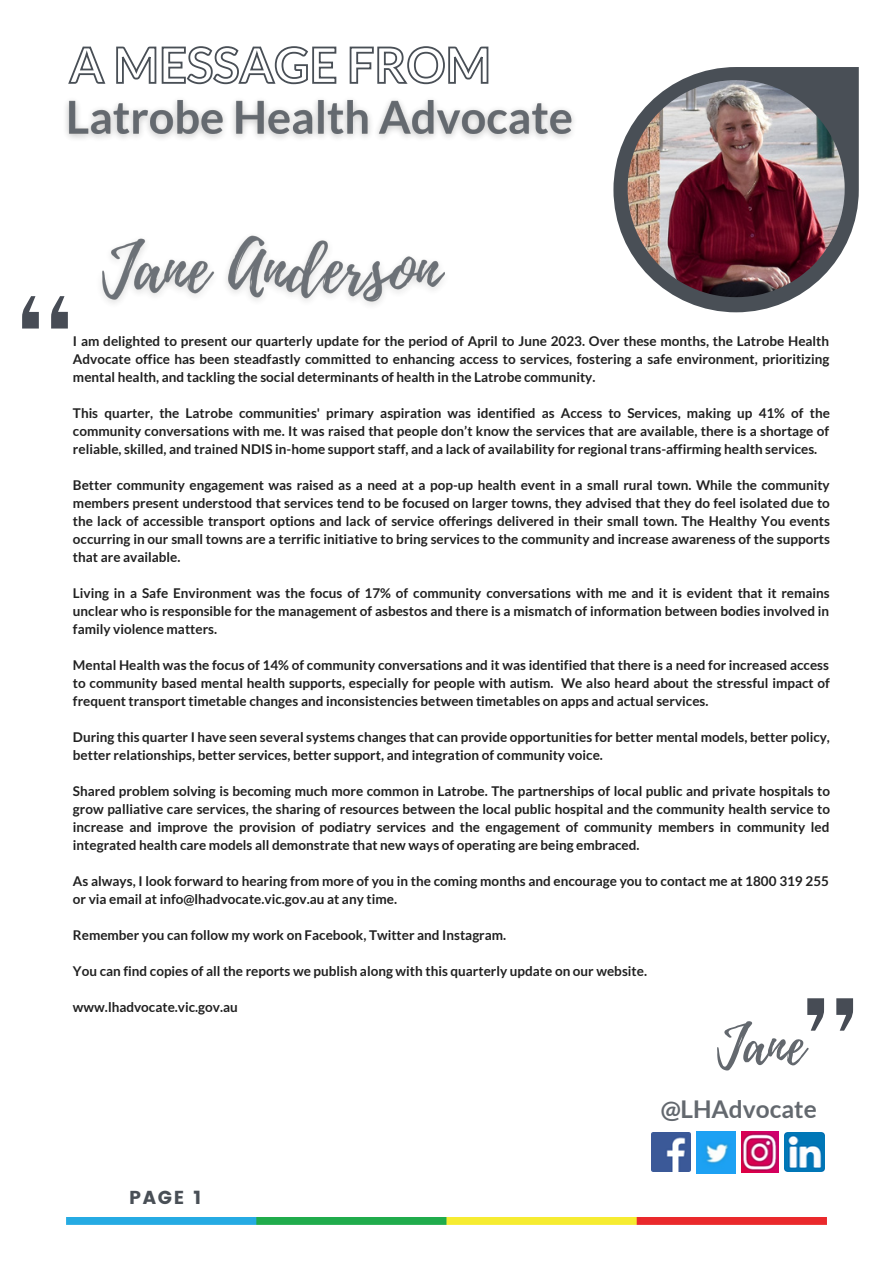
<style>
.page{position:relative;width:893px;height:1264px;background:#fff}
.page>*{position:absolute;margin:0;border:0;box-sizing:border-box;transform-origin:0 0}
.t1{font:56.25px "Playlist Script";color:#494f56}
.t2{font:700 24.45px "Lato";color:#494f56}
.t3{font:18.75px "Poppins";color:#494f56}
.t4{font:700 13.5px/18px "Lato";color:#000;text-align:justify}
</style>
<div class="page">
<img style="left:66px;top:1217px;width:760px;height:7px">
<svg style="left:51px;top:307px;width:17px;height:21px"></svg>
<svg style="left:22px;top:296px;width:17px;height:32px"></svg>
<svg style="left:807px;top:998px;width:17px;height:32px"></svg>
<svg style="left:836px;top:998px;width:17px;height:32px"></svg>
<img style="left:784px;top:1132px;width:40px;height:39px">
<img style="left:741px;top:1131px;width:37px;height:41px">
<img style="left:651px;top:1132px;width:39px;height:39px">
<img style="left:696px;top:1131px;width:39px;height:42px">
<svg style="left:613px;top:67px;width:245px;height:245px"></svg>
<img style="left:627px;top:80px;width:217px;height:217px">
<svg style="left:69px;top:46px;width:420px;height:34px"></svg>
<img style="left:54px;top:80px;width:520px;height:244px">
<img style="left:88px;top:209px;width:369px;height:115px">
<p class="t4" style="left:73px;top:332px;width:758px">I am delighted to present our quarterly update for the period of April to June 2023. Over these months, the Latrobe Health Advocate office has been steadfastly committed to enhancing access to services, fostering a safe environment, prioritizing mental health, and tackling the social determinants of health in the Latrobe community.</p>
<p class="t4" style="left:73px;top:404px;width:758px">This quarter, the Latrobe communities' primary aspiration was identified as Access to Services, making up 41% of the community conversations with me. It was raised that people don’t know the services that are available, there is a shortage of reliable, skilled, and trained NDIS in-home support staff, and a lack of availability for regional trans-affirming health services.</p>
<p class="t4" style="left:73px;top:475px;width:758px">Better community engagement was raised as a need at a pop-up health event in a small rural town. While the community members present understood that services tend to be focused on larger towns, they advised that they do feel isolated due to the lack of accessible transport options and lack of service offerings delivered in their small town. The Healthy You events occurring in our small towns are a terrific initiative to bring services to the community and increase awareness of the supports that are available.</p>
<p class="t4" style="left:73px;top:583px;width:758px">Living in a Safe Environment was the focus of 17% of community conversations with me and it is evident that it remains unclear who is responsible for the management of asbestos and there is a mismatch of information between bodies involved in family violence matters.</p>
<p class="t4" style="left:73px;top:655px;width:758px">Mental Health was the focus of 14% of community conversations and it was identified that there is a need for increased access to community based mental health supports, especially for people with autism. We also heard about the stressful impact of frequent transport timetable changes and inconsistencies between timetables on apps and actual services.</p>
<p class="t4" style="left:73px;top:727px;width:758px">During this quarter I have seen several systems changes that can provide opportunities for better mental models, better policy, better relationships, better services, better support, and integration of community voice.</p>
<p class="t4" style="left:73px;top:781px;width:758px">Shared problem solving is becoming much more common in Latrobe. The partnerships of local public and private hospitals to grow palliative care services, the sharing of resources between the local public hospital and the community health service to increase and improve the provision of podiatry services and the engagement of community members in community led integrated health care models all demonstrate that new ways of operating are being embraced.</p>
<p class="t4" style="left:73px;top:871px;width:757px">As always, I look forward to hearing from more of you in the coming months and encourage you to contact me at 1800 319 255 or via email at info@lhadvocate.vic.gov.au at any time.</p>
<p class="t4" style="left:73px;top:925px;width:435px">Remember you can follow my work on Facebook, Twitter and Instagram.</p>
<p class="t4" style="left:73px;top:961px;width:575px">You can find copies of all the reports we publish along with this quarterly update on our website.</p>
<p class="t4" style="left:73px;top:997px;width:166px">www.lhadvocate.vic.gov.au</p>
<h1 class="t1" style="left:717px;top:1004px;width:89px">Jane</h1>
<p class="t3" style="left:129px;top:1186px;width:74px">PAGE 1</p>
<h2 class="t2" style="left:660px;top:1094px;width:158px">@LHAdvocate</h2>
</div>
